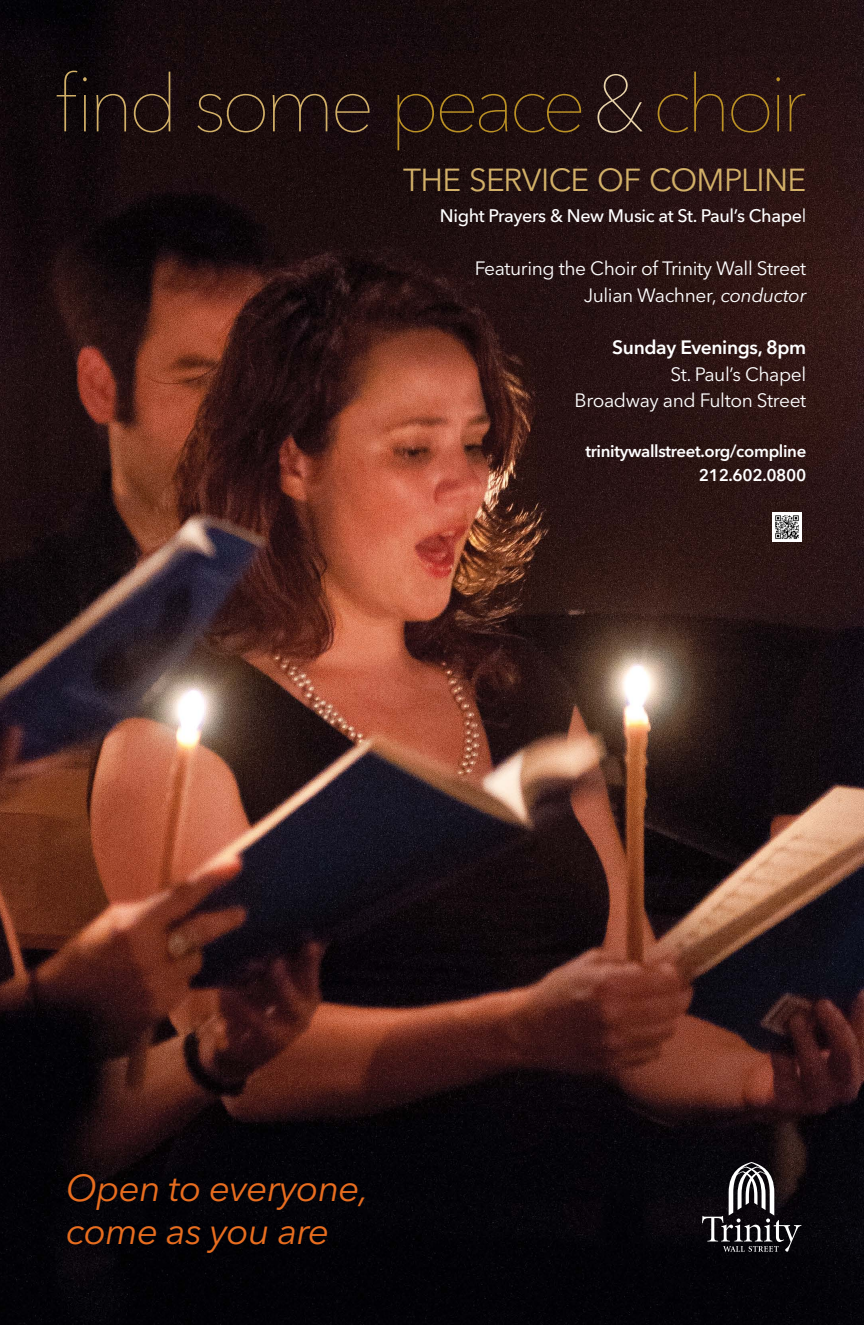
<style>
.page{position:relative;width:864px;height:1325px;background:#fff}
.page>*{position:absolute;margin:0;border:0;box-sizing:border-box;transform-origin:0 0}
.t1{font:200 79.04px "Avenir Next LT Pro";letter-spacing:-.06em;color:#bb9124}
.t2{font:italic 37.24px/42.8px "Avenir Next LT Pro";letter-spacing:-.02em;color:#e86d1f}
.t3{font:31.6px "Avenir Next LT Pro";letter-spacing:-.02em;color:#d2b068}
.t4{font:19.2px/26.4px "Avenir Next LT Pro";letter-spacing:-.02em;color:#fff;text-align:right}
.t5{font:600 19.2px "Avenir Next LT Pro";letter-spacing:-.02em;color:#fff}
.t6{font:500 18px "Avenir Next LT Pro";letter-spacing:-.02em;color:#fff}
.t7{font:600 16.8px/24.4px "Avenir Next LT Pro";letter-spacing:-.02em;color:#fff;text-align:right}
.s1{color:#d2b068}
.s2{color:#e8d3aa}
.s3{font-weight:400}
.s4{font-style:italic}
</style>
<div class="page">
<img style="left:0;top:0;width:864px;height:1325px">
<svg style="left:702px;top:1162px;width:99px;height:90px;background:#393639"></svg>
<img style="left:773px;top:513px;width:28px;height:28px">
<h1 class="t1" style="left:55px;top:57px;width:753px"><span class="s1">find some</span> peace<span class="s2">&amp;</span>choir</h1>
<h3 class="t3" style="left:403px;top:161px;width:405px">The Service of Compline</h3>
<p class="t6" style="left:440px;top:205px;width:368px">Night Prayers &amp; New Music at St. Paul’s Chape<span class="s3">l</span></p>
<p class="t4" style="left:475px;top:255px;width:333px">Featuring the Choir of Trinity Wall Street<br>Julian Wachner, <span class="s4">conductor</span></p>
<p class="t5" style="left:612px;top:336px;width:196px">Sunday Evenings, 8pm</p>
<p class="t4" style="left:575px;top:361px;width:233px">St. Paul’s Chapel<br>Broadway and Fulton Street</p>
<p class="t7" style="left:585px;top:438px;width:222px">trinitywallstreet.org/compline<br>212.602.0800</p>
<h2 class="t2" style="left:66px;top:1166px;width:304px">Open to everyone, come as you are</h2>
</div>
